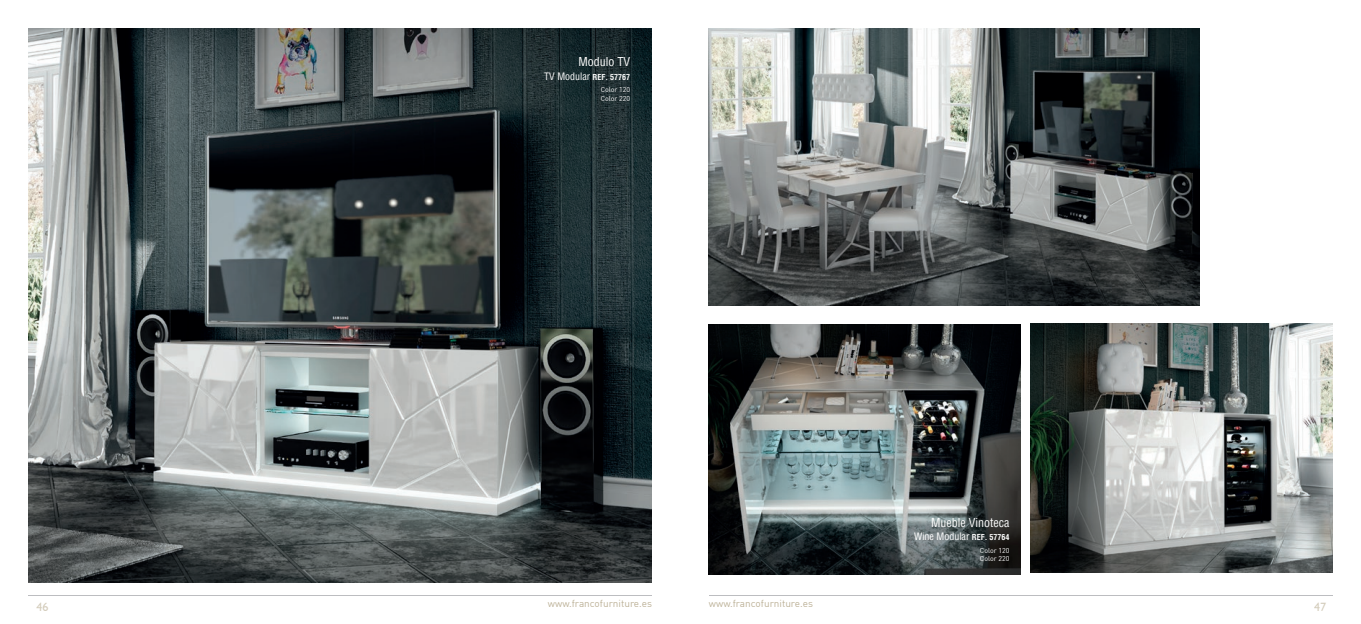
<style>
.page{position:relative;width:1361px;height:624px;background:#fff}
.page>*{position:absolute;margin:0;border:0;box-sizing:border-box;transform-origin:0 0}
.t1{font:condensed 12px "Helvetica";color:#fff}
.t2{font:12px "Humanist 521 BT";color:#bcb197}
.t3{font:10px "DIN";color:#bcb197}
.t4{font:condensed 10px "Helvetica";color:#fff}
.t5{font:7px/8.4px "DIN";color:#fff}
.s1{font-weight:700;font-size:8px}
</style>
<div class="page">
<hr style="left:28px;top:595px;width:624px;height:1px;background:#bcbdc0">
<hr style="left:709px;top:595px;width:623px;height:1px;background:#bcbdc0">
<img style="left:28px;top:28px;width:623px;height:554px">
<img style="left:1030px;top:323px;width:302px;height:250px">
<img style="left:709px;top:324px;width:311px;height:250px">
<img style="left:709px;top:28px;width:491px;height:277px">
<p class="t1" style="left:578px;top:54px;width:53px">Modulo TV</p>
<p class="t4" style="left:544px;top:69px;width:87px">TV Modular <span class="s1">REF. 57767</span></p>
<p class="t5" style="left:601px;top:85px;width:31px">Color 120<br>Color 220</p>
<p class="t1" style="left:931px;top:514px;width:80px">Mueble Vinoteca</p>
<p class="t4" style="left:914px;top:529px;width:97px">Wine Modular <span class="s1">REF. 57764</span></p>
<p class="t5" style="left:980px;top:545px;width:31px">Color 120<br>Color 220</p>
<p class="t2" style="left:36px;top:599px;width:14px">46</p>
<p class="t3" style="left:548px;top:597px;width:106px">www.francofurniture.es</p>
<p class="t3" style="left:709px;top:597px;width:106px">www.francofurniture.es</p>
<p class="t2" style="left:1314px;top:599px;width:14px">47</p>
</div>
